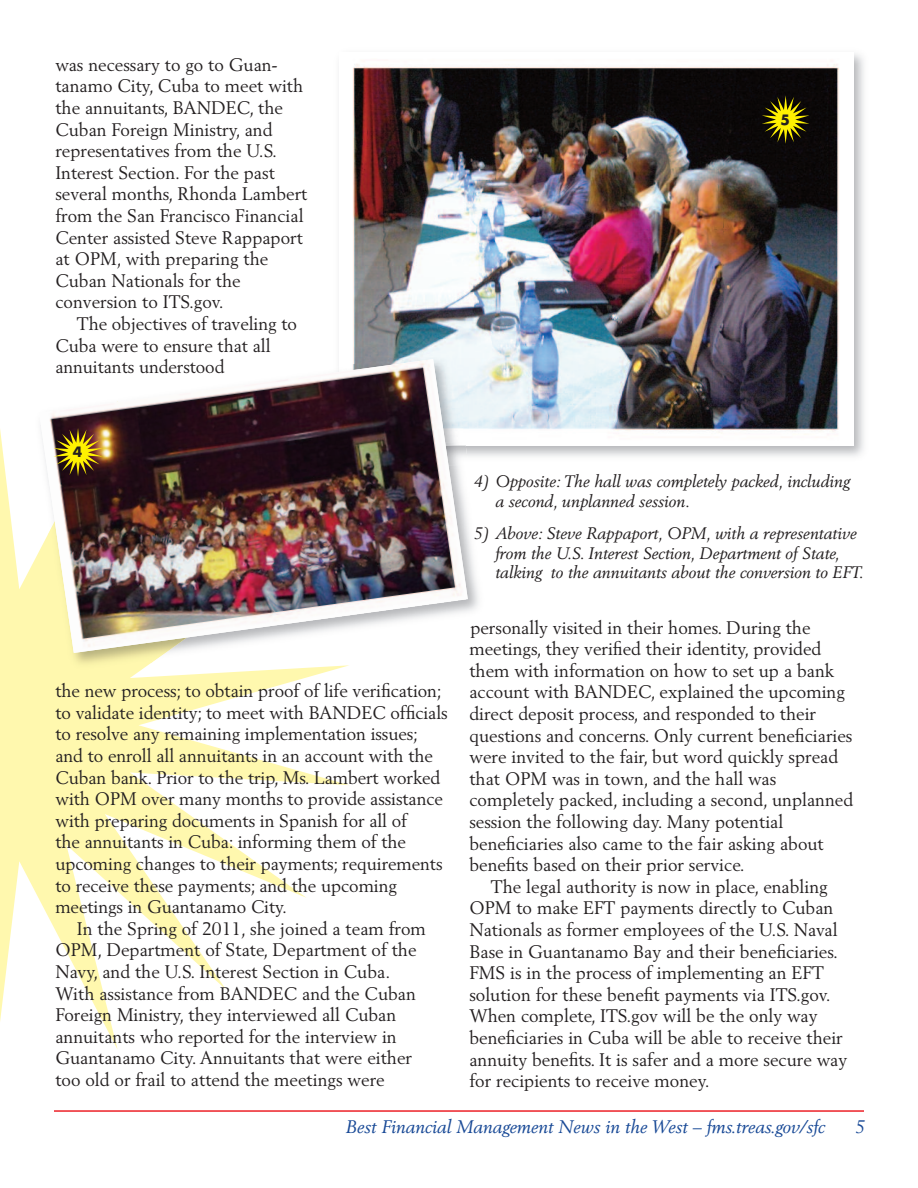
<style>
.page{position:relative;width:918px;height:1188px;background:#fff}
.page>*{position:absolute;margin:0;border:0;box-sizing:border-box;transform-origin:0 0}
.t1{font:18px/21.6px "Berling LT Std";color:#231f20}
.t2{font:italic 18px "Berling LT Std";color:#184996}
.t3{font:italic 16.5px/19.8px "Berling LT Std";color:#231f20}
.t4{font:700 13.95px "Futura Std";color:#231f20}
</style>
<div class="page">
<svg style="left:0;top:429px;width:349px;height:620px"></svg>
<img style="left:352px;top:58px;width:488px;height:382px">
<img style="left:31px;top:367px;width:458px;height:296px">
<img style="left:48px;top:653px;width:259px;height:21px">
<img style="left:352px;top:351px;width:113px;height:8px">
<img style="left:39px;top:359px;width:429px;height:294px">
<svg style="left:53px;top:428px;width:50px;height:49px;background:#896d22"></svg>
<svg style="left:762px;top:95px;width:47px;height:49px;background:#585205"></svg>
<hr style="left:54px;top:1110px;width:810px;height:2px;background:#ec2127">
<p class="t1" style="left:55px;top:55px;width:254px">was necessary to go to Guan&shy;tanamo City, Cuba to meet with the annuitants, BANDEC, the<br>Cuban Foreign Ministry, and representatives from the U.S.<br>Interest Section. For the past several months, Rhonda Lambert from the San Francisco Financial<br>Center assisted Steve Rappaport at OPM, with preparing the<br>Cuban Nationals for the conversion to ITS.gov.</p>
<p class="t1" style="left:55px;top:314px;width:243px;text-indent:22px">The objectives of traveling to<br>Cuba were to ensure that all annuitants understood</p>
<p class="t4" style="left:73px;top:446px;width:11px">4</p>
<p class="t4" style="left:780px;top:113px;width:11px">5</p>
<p class="t3" style="left:495px;top:473px;width:356px;text-indent:-21px">4) Opposite: The hall was completely packed, including a second, unplanned session.</p>
<p class="t3" style="left:495px;top:524px;width:370px;text-indent:-21px">5) Above: Steve Rappaport, OPM, with a representative from the U.S. Interest Section, Department of State, talking to the annuitants about the conversion to EFT.</p>
<p class="t1" style="left:469px;top:618px;width:385px">personally visited in their homes. During the meetings, they verified their identity, provided them with information on how to set up a bank account with BANDEC, explained the upcoming direct deposit process, and responded to their questions and concerns. Only current beneficiaries were invited to the fair, but word quickly spread that OPM was in town, and the hall was completely packed, including a second, unplanned session the following day. Many potential beneficiaries also came to the fair asking about benefits based on their prior service.</p>
<p class="t1" style="left:469px;top:877px;width:379px;text-indent:22px">The legal authority is now in place, enabling OPM to make EFT payments directly to Cuban Nationals as former employees of the U.S. Naval Base in Guantanamo Bay and their beneficiaries.<br>FMS is in the process of implementing an EFT solution for these benefit payments via ITS.gov.<br>When complete, ITS.gov will be the only way beneficiaries in Cuba will be able to receive their annuity benefits. It is safer and a more secure way for recipients to receive money.</p>
<p class="t2" style="left:346px;top:1119px;width:481px">Best Financial Management News in the West – fms.treas.gov/sfc</p>
<p class="t2" style="left:855px;top:1119px;width:12px">5</p>
<p class="t1" style="left:55px;top:681px;width:394px">the new process; to obtain proof of life verification; to validate identity; to meet with BANDEC officials to resolve any remaining implementation issues; and to enroll all annuitants in an account with the Cuban bank. Prior to the trip, Ms. Lambert worked with OPM over many months to provide assistance with preparing documents in Spanish for all of<br>the annuitants in Cuba: informing them of the upcoming changes to their payments; requirements to receive these payments; and the upcoming meetings in Guantanamo City.</p>
<p class="t1" style="left:55px;top:919px;width:372px;text-indent:22px">In the Spring of 2011, she joined a team from OPM, Department of State, Department of the Navy, and the U.S. Interest Section in Cuba.<br>With assistance from BANDEC and the Cuban Foreign Ministry, they interviewed all Cuban annuitants who reported for the interview in Guantanamo City. Annuitants that were either too old or frail to attend the meetings were</p>
</div>
